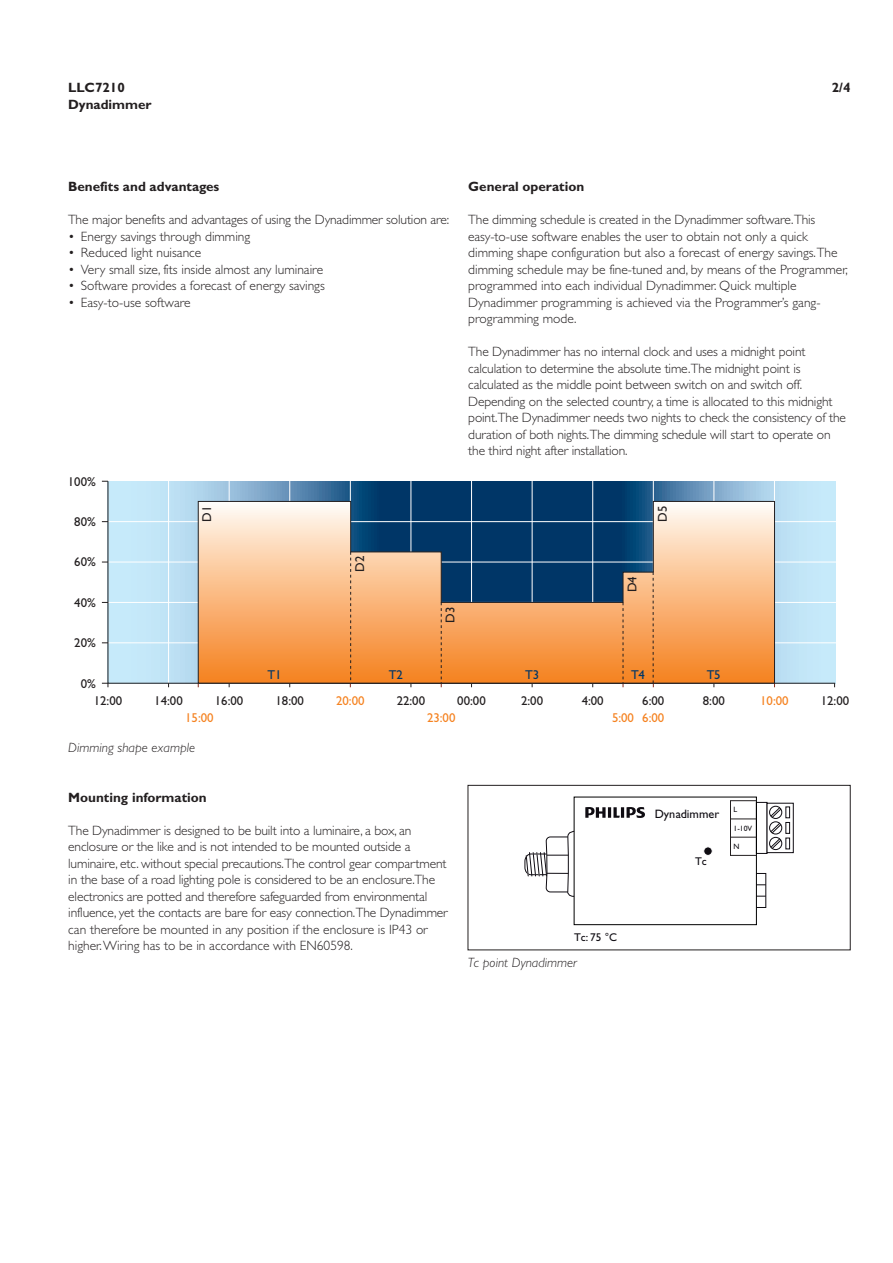
<style>
.page{position:relative;width:893px;height:1263px;background:#fff}
.page>*{position:absolute;margin:0;border:0;box-sizing:border-box;transform-origin:0 0}
.t1{font:300 13.5px/16.5px "Gill Sans Std";letter-spacing:-.01em;color:#231f20}
.t2{font:700 13.5px/16.5px "Gill Sans Std";color:#231f20}
.t3{font:italic 300 13.5px "Gill Sans";color:#231f20}
.t4{font:12.9px "Gill Sans Std";color:#231f20}
.t5{font:12.9px "Gill Sans Std";color:#f58220}
.t6{font:12.9px "Gill Sans Std";color:#003667}
.t7{font:12.15px "Gill Sans Std";color:#0f0c12}
.t8{font:11.25px "Gill Sans Std";color:#0f0c12}
.t9{font:7.65px "Gill Sans Std";color:#0f0c12}
</style>
<div class="page">
<svg style="left:107px;top:480px;width:729px;height:204px;background:#9ec3db"></svg>
<svg style="left:198px;top:501px;width:577px;height:183px;background:#bc9473"></svg>
<svg style="left:350px;top:552px;width:1px;height:135px"></svg>
<svg style="left:653px;top:572px;width:1px;height:115px"></svg>
<svg style="left:441px;top:602px;width:1px;height:85px"></svg>
<svg style="left:623px;top:602px;width:1px;height:85px"></svg>
<svg style="left:525px;top:831px;width:49px;height:81px"></svg>
<div style="left:756px;top:873px;width:10px;height:35px;background:#fff;border:1px solid #0f0c12"></div>
<svg style="left:769px;top:805px;width:22px;height:46px"></svg>
<div style="left:786px;top:838px;width:4px;height:11px;border:1px solid #0f0c12"></div>
<div style="left:769px;top:837px;width:13px;height:13px;border:1px solid #0f0c12;border-radius:50%"></div>
<div style="left:786px;top:822px;width:4px;height:11px;border:1px solid #0f0c12"></div>
<div style="left:769px;top:822px;width:13px;height:12px;border:1px solid #0f0c12;border-radius:50%"></div>
<div style="left:786px;top:807px;width:4px;height:11px;border:1px solid #0f0c12"></div>
<div style="left:769px;top:806px;width:13px;height:13px;border:1px solid #0f0c12;border-radius:50%"></div>
<svg style="left:770px;top:807px;width:11px;height:42px"></svg>
<div style="left:574px;top:797px;width:182px;height:128px;border:1px solid #000"></div>
<svg style="left:585px;top:807px;width:60px;height:11px"></svg>
<div style="left:730px;top:800px;width:27px;height:55px;border:1px solid #231f20"></div>
<svg style="left:730px;top:819px;width:26px;height:1px"></svg>
<svg style="left:730px;top:837px;width:26px;height:1px"></svg>
<div style="left:704px;top:847px;width:8px;height:8px;background:#0f0c12;border-radius:50%"></div>
<div style="left:704px;top:847px;width:8px;height:8px;border:1px solid #fff;border-radius:50%"></div>
<div style="left:468px;top:785px;width:382px;height:165px;border:1px solid #231f20"></div>
<p class="t2" style="left:68px;top:79px;width:85px">LLC7210<br>Dynadimmer</p>
<p class="t2" style="left:832px;top:79px;width:20px">2/4</p>
<p class="t2" style="left:68px;top:178px;width:153px">Benefits and advantages</p>
<p class="t1" style="left:68px;top:211px;width:383px">The major benefits and advantages of using the Dynadimmer solution are:</p>
<p class="t1" style="left:68px;top:228px;width:184px">• Energy savings through dimming</p>
<p class="t1" style="left:68px;top:244px;width:135px">• Reduced light nuisance</p>
<p class="t1" style="left:68px;top:261px;width:257px">• Very small size, fits inside almost any luminaire</p>
<p class="t1" style="left:68px;top:277px;width:258px">• Software provides a forecast of energy savings</p>
<p class="t1" style="left:68px;top:294px;width:124px">• Easy-to-use software</p>
<p class="t4" style="left:68px;top:474px;width:29px">100%</p>
<p class="t4" style="left:74px;top:514px;width:23px">80%</p>
<p class="t4" style="left:74px;top:554px;width:23px">60%</p>
<p class="t4" style="left:74px;top:595px;width:23px">40%</p>
<p class="t4" style="left:74px;top:635px;width:23px">20%</p>
<p class="t4" style="left:200px;top:521px;width:18px;rotate:-90deg">D1</p>
<p class="t4" style="left:352px;top:572px;width:18px;rotate:-90deg">D2</p>
<p class="t4" style="left:443px;top:622px;width:18px;rotate:-90deg">D3</p>
<p class="t2" style="left:468px;top:178px;width:117px">General operation</p>
<p class="t1" style="left:468px;top:211px;width:381px">The dimming schedule is created in the Dynadimmer software.This easy-to-use software enables the user to obtain not only a quick dimming shape configuration but also a forecast of energy savings.The dimming schedule may be fine-tuned and, by means of the Programmer, programmed into each individual Dynadimmer. Quick multiple Dynadimmer programming is achieved via the Programmer’s gang&shy;programming mode.</p>
<p class="t1" style="left:468px;top:343px;width:379px">The Dynadimmer has no internal clock and uses a midnight point calculation to determine the absolute time.The midnight point is calculated as the middle point between switch on and switch off.<br>Depending on the selected country, a time is allocated to this midnight point.The Dynadimmer needs two nights to check the consistency of the duration of both nights.The dimming schedule will start to operate on the third night after installation.</p>
<p class="t4" style="left:655px;top:521px;width:18px;rotate:-90deg">D5</p>
<p class="t4" style="left:625px;top:592px;width:18px;rotate:-90deg">D4</p>
<p class="t4" style="left:81px;top:676px;width:17px">0%</p>
<p class="t6" style="left:267px;top:667px;width:16px">T1</p>
<p class="t6" style="left:389px;top:667px;width:16px">T2</p>
<p class="t6" style="left:525px;top:667px;width:16px">T3</p>
<p class="t6" style="left:631px;top:667px;width:15px">T4</p>
<p class="t6" style="left:707px;top:667px;width:15px">T5</p>
<p class="t4" style="left:94px;top:693px;width:30px">12:00</p>
<p class="t4" style="left:154px;top:693px;width:30px">14:00</p>
<p class="t4" style="left:215px;top:693px;width:30px">16:00</p>
<p class="t4" style="left:275px;top:693px;width:30px">18:00</p>
<p class="t5" style="left:336px;top:693px;width:30px">20:00</p>
<p class="t4" style="left:397px;top:693px;width:30px">22:00</p>
<p class="t4" style="left:457px;top:693px;width:30px">00:00</p>
<p class="t4" style="left:521px;top:693px;width:24px">2:00</p>
<p class="t4" style="left:582px;top:693px;width:24px">4:00</p>
<p class="t4" style="left:642px;top:693px;width:24px">6:00</p>
<p class="t4" style="left:703px;top:693px;width:24px">8:00</p>
<p class="t5" style="left:760px;top:693px;width:30px">10:00</p>
<p class="t4" style="left:821px;top:693px;width:30px">12:00</p>
<p class="t5" style="left:427px;top:710px;width:30px">23:00</p>
<p class="t5" style="left:612px;top:710px;width:24px">5:00</p>
<p class="t5" style="left:185px;top:710px;width:30px">15:00</p>
<p class="t5" style="left:642px;top:710px;width:24px">6:00</p>
<p class="t3" style="left:68px;top:740px;width:128px">Dimming shape example</p>
<p class="t2" style="left:68px;top:789px;width:140px">Mounting information</p>
<p class="t1" style="left:68px;top:822px;width:381px">The Dynadimmer is designed to be built into a luminaire, a box, an enclosure or the like and is not intended to be mounted outside a luminaire, etc. without special precautions.The control gear compartment in the base of a road lighting pole is considered to be an enclosure.The electronics are potted and therefore safeguarded from environmental influence, yet the contacts are bare for easy connection.The Dynadimmer can therefore be mounted in any position if the enclosure is IP43 or higher. Wiring has to be in accordance with EN60598.</p>
<p class="t8" style="left:574px;top:930px;width:44px">Tc: 75 °C</p>
<p class="t3" style="left:468px;top:954px;width:111px">Tc point Dynadimmer</p>
<p class="t7" style="left:655px;top:807px;width:66px">Dynadimmer</p>
<p class="t8" style="left:695px;top:855px;width:13px">Tc</p>
<p class="t9" style="left:733px;top:805px;width:5px">L</p>
<p class="t9" style="left:733px;top:824px;width:20px">1-10V</p>
<p class="t9" style="left:733px;top:842px;width:8px">N</p>
</div>
